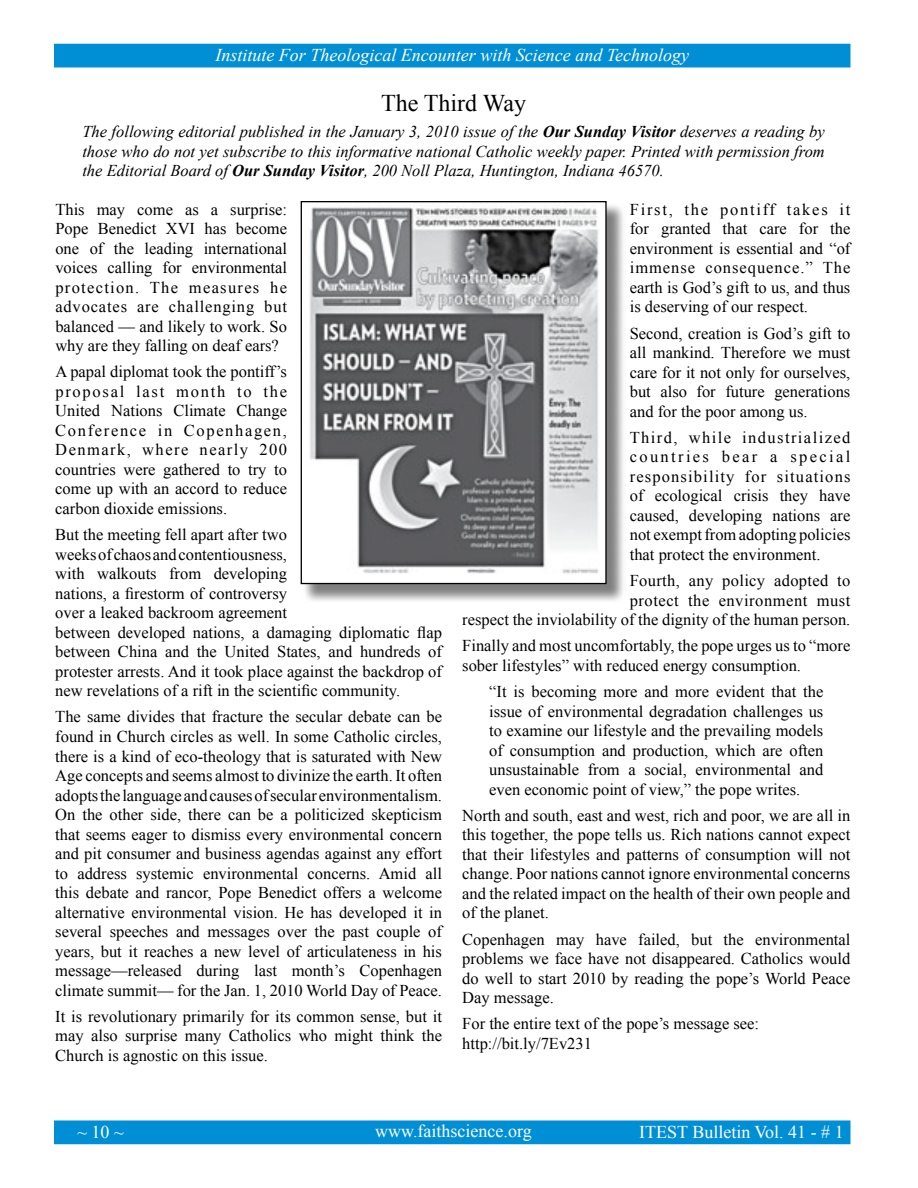
<style>
.page{position:relative;width:918px;height:1188px;background:#fff}
.page>*{position:absolute;margin:0;border:0;box-sizing:border-box;transform-origin:0 0}
.t1{font:24px "Times New Roman";color:#000}
.t2{font:italic 18px "Times New Roman";color:#fff}
.t3{font:18px "Times New Roman";color:#fff}
.t4{font:16.5px/19.5px "Times New Roman";color:#000;text-align:justify}
.t5{font:italic 16.5px/19.5px "Times New Roman";color:#000;text-align:justify}
.s1{font-weight:700}
</style>
<div class="page">
<div style="left:55px;top:1121px;width:795px;height:23px;background:#008fd5"></div>
<div style="left:54px;top:1120px;width:796px;height:24px;border:2px solid #008fd5"></div>
<div style="left:55px;top:44px;width:795px;height:23px;background:#008fd5"></div>
<img style="left:303px;top:205px;width:320px;height:396px">
<img style="left:303px;top:205px;width:302px;height:377px">
<div style="left:301px;top:201px;width:306px;height:383px;border:1px solid #000"></div>
<p class="t2" style="left:215px;top:43px;width:475px">Institute For Theological Encounter with Science and Technology</p>
<h1 class="t1" style="left:381px;top:87px;width:147px">The Third Way</h1>
<p class="t5" style="left:82px;top:122px;width:744px">The following editorial published in the January 3, 2010 issue of the <span class="s1">Our Sunday Visitor</span> deserves a reading by those who do not yet subscribe to this informative national Catholic weekly paper. Printed with permission from the Editorial Board of <span class="s1">Our Sunday Visitor</span>, 200 Noll Plaza, Huntington, Indiana 46570.</p>
<p class="t4" style="left:55px;top:199px;width:233px">This may come as a surprise:<br>Pope Benedict XVI has become one of the leading international voices calling for environmental protection. The measures he advocates are challenging but balanced — and likely to work. So why are they falling on deaf ears?</p>
<p class="t4" style="left:55px;top:362px;width:233px">A papal diplomat took the pontiff’s proposal last month to the United Nations Climate Change Conference in Copenhagen, Denmark, where nearly 200 countries were gathered to try to come up with an accord to reduce carbon dioxide emissions.</p>
<p class="t4" style="left:55px;top:525px;width:388px;text-align:left">But the meeting fell apart after two<br>weeks of chaos and contentiousness,<br>with walkouts from developing<br>nations, a firestorm of controversy<br>over a leaked backroom agreement<br>between developed nations, a damaging diplomatic flap between China and the United States, and hundreds of protester arrests. And it took place against the backdrop of new revelations of a rift in the scientific community.</p>
<p class="t4" style="left:55px;top:707px;width:388px">The same divides that fracture the secular debate can be found in Church circles as well. In some Catholic circles, there is a kind of eco-theology that is saturated with New Age concepts and seems almost to divinize the earth. It often adopts the language and causes of secular environmentalism.<br>On the other side, there can be a politicized skepticism that seems eager to dismiss every environmental concern and pit consumer and business agendas against any effort to address systemic environmental concerns. Amid all this debate and rancor, Pope Benedict offers a welcome alternative environmental vision. He has developed it in several speeches and messages over the past couple of years, but it reaches a new level of articulateness in his message—released during last month’s Copenhagen climate summit— for the Jan. 1, 2010 World Day of Peace.</p>
<p class="t4" style="left:55px;top:1006px;width:388px">It is revolutionary primarily for its common sense, but it may also surprise many Catholics who might think the Church is agnostic on this issue.</p>
<p class="t4" style="left:630px;top:199px;width:222px">First, the pontiff takes it for granted that care for the environment is essential and “of immense consequence.” The earth is God’s gift to us, and thus is deserving of our respect.</p>
<p class="t4" style="left:630px;top:323px;width:222px">Second, creation is God’s gift to all mankind. Therefore we must care for it not only for ourselves, but also for future generations and for the poor among us.</p>
<p class="t4" style="left:630px;top:427px;width:222px">Third, while industrialized countries bear a special responsibility for situations of ecological crisis they have caused, developing nations are not exempt from adopting policies that protect the environment.</p>
<p class="t4" style="left:462px;top:571px;width:390px;text-align:right">Fourth, any policy adopted to<br>protect the environment must<br>respect the inviolability of the dignity of the human person.</p>
<p class="t4" style="left:462px;top:636px;width:390px">Finally and most uncomfortably, the pope urges us to “more sober lifestyles” with reduced energy consumption.</p>
<p class="t4" style="left:489px;top:682px;width:336px">“It is becoming more and more evident that the issue of environmental degradation challenges us to examine our lifestyle and the prevailing models of consumption and production, which are often unsustainable from a social, environmental and even economic point of view,” the pope writes.</p>
<p class="t4" style="left:462px;top:805px;width:390px">North and south, east and west, rich and poor, we are all in this together, the pope tells us. Rich nations cannot expect that their lifestyles and patterns of consumption will not change. Poor nations cannot ignore environmental concerns and the related impact on the health of their own people and of the planet.</p>
<p class="t4" style="left:462px;top:929px;width:390px">Copenhagen may have failed, but the environmental problems we face have not disappeared. Catholics would do well to start 2010 by reading the pope’s World Peace Day message.</p>
<p class="t4" style="left:462px;top:1014px;width:298px">For the entire text of the pope’s message see: http://bit.ly/7Ev231</p>
<p class="t3" style="left:77px;top:1120px;width:48px">~ 10 ~</p>
<p class="t3" style="left:375px;top:1119px;width:158px">www.faithscience.org</p>
<p class="t3" style="left:639px;top:1120px;width:206px">ITEST Bulletin Vol. 41 - # 1</p>
</div>
